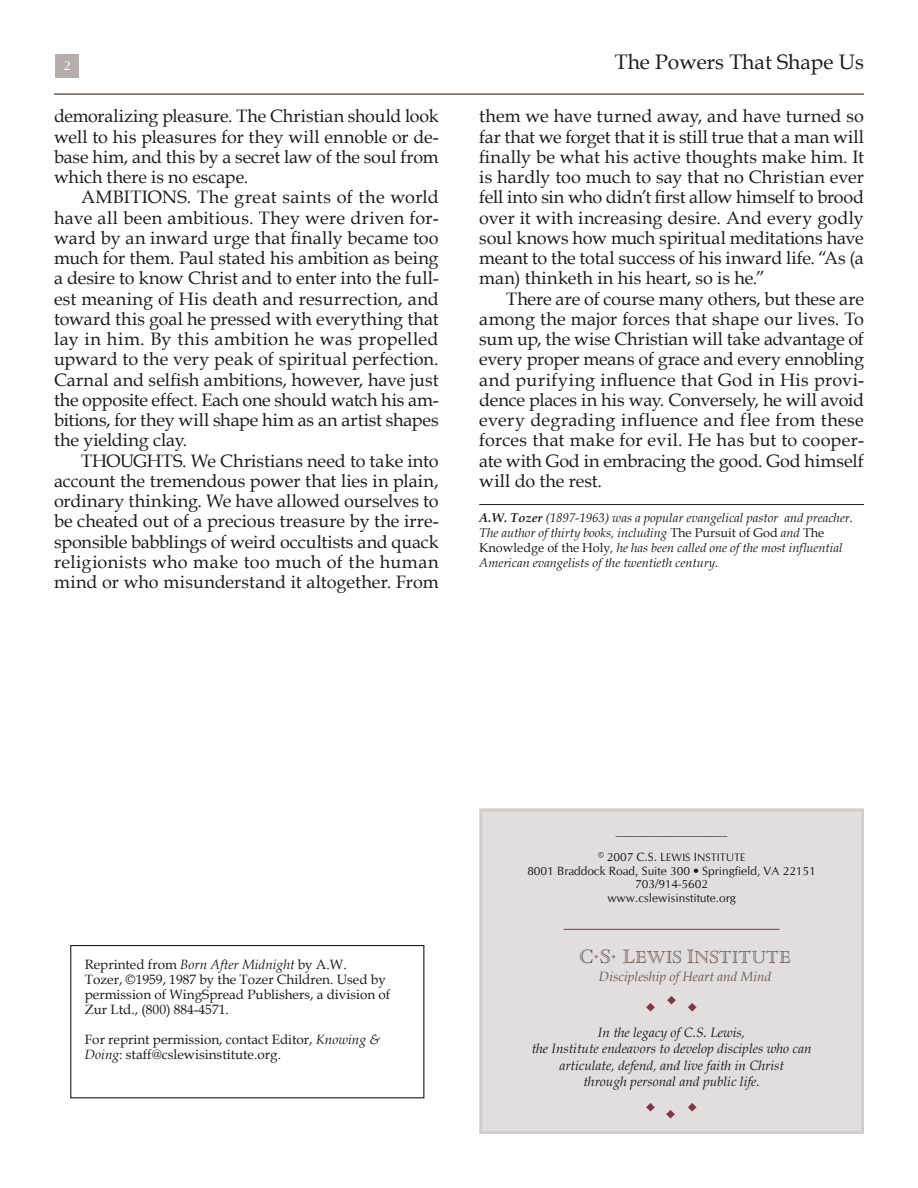
<style>
.page{position:relative;width:918px;height:1188px;background:#fff}
.page>*{position:absolute;margin:0;border:0;box-sizing:border-box;transform-origin:0 0}
.t1{font:21px "Book Antiqua";color:#1c1c1a}
.t2{font:18.9px "Cloister Open Face";letter-spacing:.005em;color:#6c5c56}
.t3{font:18px/20.2px "Book Antiqua";color:#1c1c1a;text-align:justify}
.t4{font:13.5px/15px "Book Antiqua";color:#1c1c1a}
.t5{font:italic 13.5px/16.5px "Book Antiqua";color:#1c1c1a;text-align:center}
.t6{font:italic 13.5px "Book Antiqua";color:#6c5c56}
.t7{font:13.5px "CG Omega";color:#fff}
.t8{font:italic 12.75px/15px "Book Antiqua";color:#1c1c1a}
.t9{font:12px/13.5px "CG Omega";color:#1c1c1a;text-align:center}
.t10{font:10.8px "CG Omega";color:#1c1c1a}
.s1{font-weight:700}
.s2{font-style:normal}
.s3{font-style:italic}
.s4{font-size:12px}
.s5{font-size:21px}
</style>
<div class="page">
<div style="left:55px;top:54px;width:24px;height:24px;background:#b5aeab"></div>
<hr style="left:54px;top:94px;width:810px;height:1px;background:#6c5c56">
<hr style="left:479px;top:504px;width:385px;height:1px;background:#1c1c1a">
<div style="left:481px;top:810px;width:381px;height:322px;background:#e2dedd"></div>
<div style="left:479px;top:808px;width:385px;height:326px;border:3px solid #d3cecc"></div>
<hr style="left:564px;top:929px;width:216px;height:1px;background:#803540">
<div style="left:70px;top:945px;width:354px;height:153px;border:1px solid #1c1c1a"></div>
<p class="t7" style="left:63px;top:57px;width:9px">2</p>
<p class="t1" style="left:615px;top:48px;width:251px">The Powers That Shape Us</p>
<p class="t3" style="left:54px;top:106px;width:386px">demoralizing pleasure. The Christian should look well to his pleasures for they will ennoble or de&shy;base him, and this by a secret law of the soul from which there is no escape.</p>
<p class="t3" style="left:54px;top:187px;width:386px;text-indent:27px">AMBITIONS. The great saints of the world have all been ambitious. They were driven for&shy;ward by an inward urge that finally became too much for them. Paul stated his ambition as being a desire to know Christ and to enter into the full&shy;est meaning of His death and resurrection, and toward this goal he pressed with everything that lay in him. By this ambition he was propelled upward to the very peak of spiritual perfection.<br>Carnal and selfish ambitions, however, have just the opposite effect. Each one should watch his am&shy;bitions, for they will shape him as an artist shapes the yielding clay.</p>
<p class="t3" style="left:54px;top:450px;width:386px;text-indent:27px">THOUGHTS. We Christians need to take into account the tremendous power that lies in plain, ordinary thinking. We have allowed ourselves to be cheated out of a precious treasure by the irre&shy;sponsible babblings of weird occultists and quack religionists who make too much of the human mind or who misunderstand it altogether. From</p>
<p class="t3" style="left:479px;top:106px;width:386px">them we have turned away, and have turned so far that we forget that it is still true that a man will finally be what his active thoughts make him. It is hardly too much to say that no Christian ever fell into sin who didn’t first allow himself to brood over it with increasing desire. And every godly soul knows how much spiritual meditations have meant to the total success of his inward life. “As (a man) thinketh in his heart, so is he.”</p>
<p class="t3" style="left:479px;top:288px;width:386px;text-indent:27px">There are of course many others, but these are among the major forces that shape our lives. To sum up, the wise Christian will take advantage of every proper means of grace and every ennobling and purifying influence that God in His provi&shy;dence places in his way. Conversely, he will avoid every degrading influence and flee from these forces that make for evil. He has but to cooper&shy;ate with God in embracing the good. God himself will do the rest.</p>
<p class="t8" style="left:479px;top:510px;width:375px"><span class="s1">A.W. Tozer</span> (1897-1963) was a popular evangelical pastor and preacher.<br>The author of thirty books, including <span class="s2">The Pursuit of God</span> and <span class="s2">The Knowledge of the Holy</span>, he has been called one of the most influential American evangelists of the twentieth century.</p>
<p class="t4" style="left:85px;top:957px;width:307px">Reprinted from <span class="s3">Born After Midnight</span> by A.W.<br>Tozer, ©1959, 1987 by the Tozer Children. Used by permission of WingSpread Publishers, a division of Zur Ltd., (800) 884-4571.</p>
<p class="t4" style="left:85px;top:1032px;width:297px">For reprint permission, contact Editor, <span class="s3">Knowing &amp;<br>Doing</span>: staff@cslewisinstitute.org.</p>
<p class="t9" style="left:616px;top:823px;width:113px">___________________</p>
<p class="t10" style="left:598px;top:851px;width:149px"><span class="s4">© 2007 C.S. L</span>EWIS <span class="s4">I</span>NSTITUTE</p>
<p class="t9" style="left:527px;top:864px;width:290px">8001 Braddock Road, Suite 300 • Springfield, VA 22151<br>703/914-5602<br>www.cslewisinstitute.org</p>
<p class="t2" style="left:579px;top:947px;width:213px"><span class="s5">C</span><sup>.</sup><span class="s5">S</span><sup>.</sup> <span class="s5">L</span>EWIS <span class="s5">I</span>NSTITUTE</p>
<p class="t6" style="left:599px;top:967px;width:174px">Discipleship of Heart and Mind</p>
<p class="t5" style="left:532px;top:1024px;width:281px">In the legacy of C.S. Lewis,<br>the Institute endeavors to develop disciples who can articulate, defend, and live faith in Christ<br>through personal and public life.</p>
</div>
